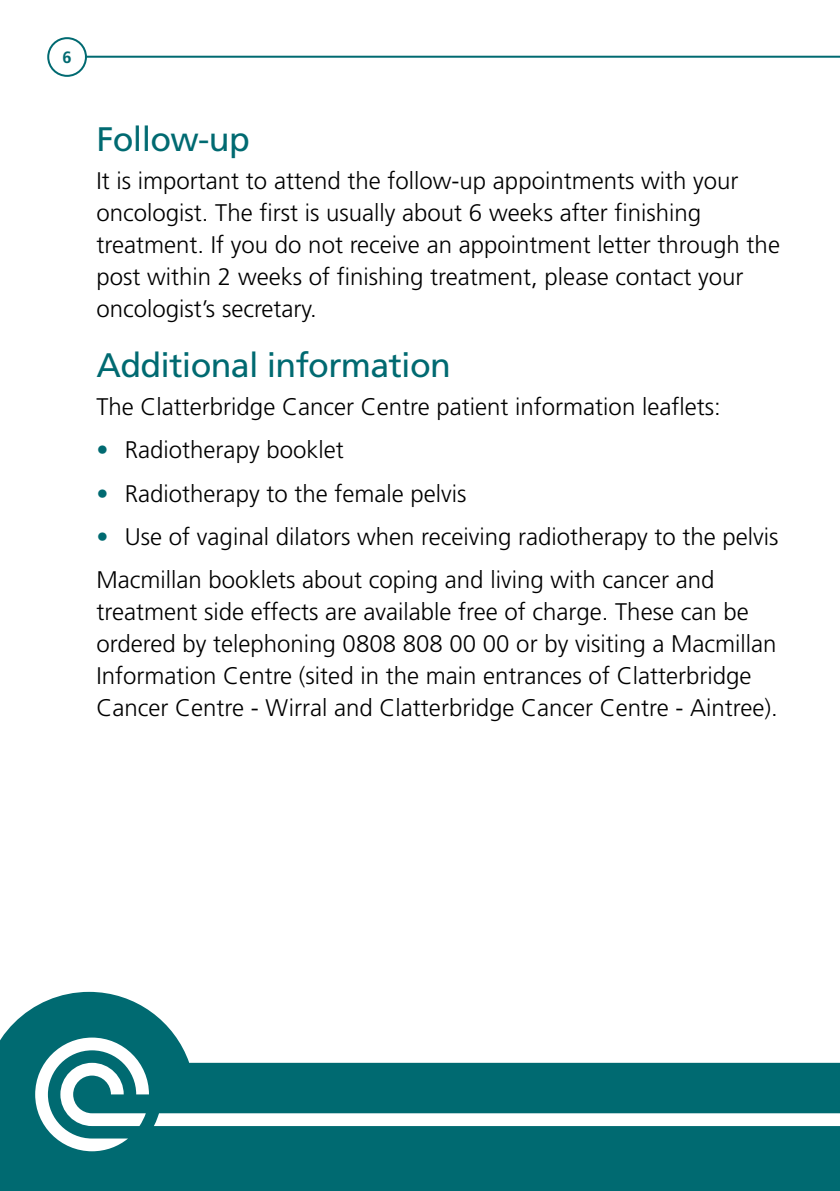
<style>
.page{position:relative;width:840px;height:1191px;background:#fff}
.page>*{position:absolute;margin:0;border:0;box-sizing:border-box;transform-origin:0 0}
.t1{font:34px "Frutiger";letter-spacing:-.02em;color:#006a71}
.t2{font:300 24px/32px "Frutiger";color:#000}
.t3{font:700 16.4px "Frutiger";color:#006a71}
.s1{color:#006a71}
</style>
<div class="page">
<svg style="left:0;top:992px;width:839px;height:199px;fill:#006a71"></svg>
<hr style="left:67px;top:56px;width:772px;height:2px;background:#006a71">
<div style="left:48px;top:38px;width:38px;height:38px;background:#fff;border-radius:50%"></div>
<div style="left:47px;top:37px;width:40px;height:40px;border:2px solid #006a71;border-radius:50%"></div>
<svg style="left:35px;top:1037px;width:804px;height:114px"></svg>
<p class="t3" style="left:62px;top:48px;width:11px">6</p>
<h1 class="t1" style="left:96px;top:119px;width:155px">Follow-up</h1>
<p class="t2" style="left:96px;top:165px;width:684px">It is important to attend the follow-up appointments with your oncologist. The first is usually about 6 weeks after finishing treatment. If you do not receive an appointment letter through the post within 2 weeks of finishing treatment, please contact your oncologist’s secretary.</p>
<h1 class="t1" style="left:96px;top:345px;width:356px">Additional information</h1>
<p class="t2" style="left:96px;top:391px;width:625px">The Clatterbridge Cancer Centre patient information leaflets:</p>
<p class="t2" style="left:96px;top:434px;width:249px"><span class="s1">•</span> Radiotherapy booklet</p>
<p class="t2" style="left:96px;top:477px;width:371px"><span class="s1">•</span> Radiotherapy to the female pelvis</p>
<p class="t2" style="left:96px;top:515px;width:683px;line-height:43.4px"><span class="s1">•</span> Use of vaginal dilators when receiving radiotherapy to the pelvis<br>Macmillan booklets about coping and living with cancer and</p>
<p class="t2" style="left:96px;top:596px;width:682px">treatment side effects are available free of charge. These can be ordered by telephoning 0808 808 00 00 or by visiting a Macmillan Information Centre (sited in the main entrances of Clatterbridge Cancer Centre - Wirral and Clatterbridge Cancer Centre - Aintree).</p>
</div>
